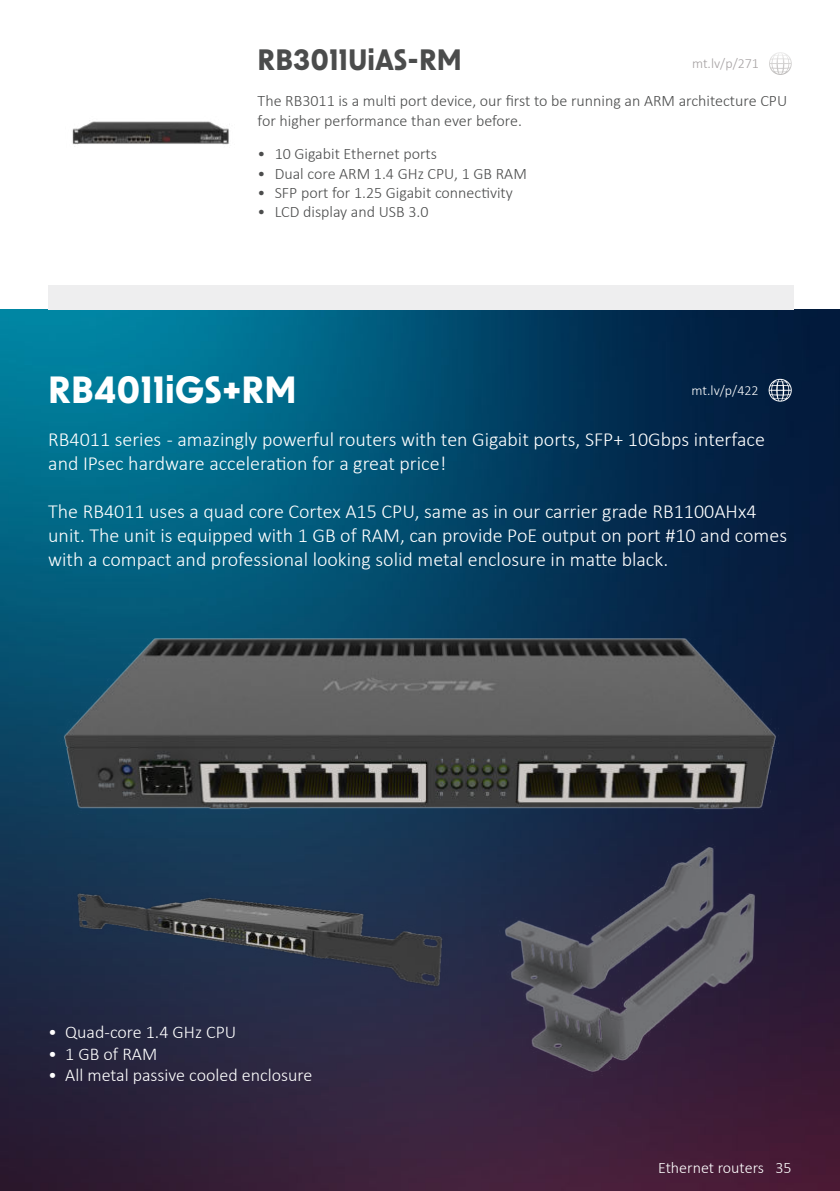
<style>
.page{position:relative;width:840px;height:1191px;background:#fff}
.page>*{position:absolute;margin:0;border:0;box-sizing:border-box;transform-origin:0 0}
.t1{font:700 36px "New Order";color:#fff}
.t2{font:700 28px "New Order";color:#4b4c4c}
.t3{font:300 20px/24px "Calibri";color:#fff}
.t4{font:300 18px "Calibri";color:#fff}
.t5{font:300 16px/19.2px "Calibri";color:#4b4c4c}
.t6{font:300 16px "Calibri";color:#fff}
.t7{font:300 14px "Calibri";color:#fff}
.t8{font:300 14px "Calibri";color:#a5a1a2}
</style>
<div class="page">
<img style="left:0;top:310px;width:839px;height:881px">
<img style="left:10px;top:608px;width:819px;height:354px">
<img style="left:22px;top:779px;width:471px;height:293px">
<img style="left:450px;top:820px;width:358px;height:294px">
<svg style="left:768px;top:379px;width:23px;height:22px"></svg>
<img style="left:72px;top:121px;width:157px;height:24px">
<svg style="left:769px;top:52px;width:22px;height:23px"></svg>
<div style="left:48px;top:285px;width:745px;height:25px;background:#eeeeef"></div>
<h2 class="t2" style="left:257px;top:48px;width:206px">RB3011UiAS-RM</h2>
<p class="t8" style="left:691px;top:58px;width:68px">mt.lv/p/271</p>
<p class="t5" style="left:257px;top:91px;width:531px">The RB3011 is a multi port device, our first to be running an ARM architecture CPU for higher performance than ever before.</p>
<p class="t5" style="left:257px;top:146px;width:181px">• 10 Gigabit Ethernet ports</p>
<p class="t5" style="left:257px;top:165px;width:270px">• Dual core ARM 1.4 GHz CPU, 1 GB RAM</p>
<p class="t5" style="left:257px;top:184px;width:257px">• SFP port for 1.25 Gigabit connectivity</p>
<p class="t5" style="left:257px;top:203px;width:172px">• LCD display and USB 3.0</p>
<h1 class="t1" style="left:48px;top:375px;width:250px">RB4011iGS+RM</h1>
<p class="t7" style="left:691px;top:385px;width:68px">mt.lv/p/422</p>
<p class="t3" style="left:48px;top:427px;width:717px">RB4011 series - amazingly powerful routers with ten Gigabit ports, SFP+ 10Gbps interface and IPsec hardware acceleration for a great price!</p>
<p class="t3" style="left:48px;top:499px;width:740px">The RB4011 uses a quad core Cortex A15 CPU, same as in our carrier grade RB1100AHx4 unit. The unit is equipped with 1 GB of RAM, can provide PoE output on port #10 and comes with a compact and professional looking solid metal enclosure in matte black.</p>
<p class="t4" style="left:48px;top:1025px;width:189px">• Quad-core 1.4 GHz CPU</p>
<p class="t4" style="left:48px;top:1046px;width:110px">• 1 GB of RAM</p>
<p class="t4" style="left:48px;top:1068px;width:265px">• All metal passive cooled enclosure</p>
<p class="t6" style="left:657px;top:1161px;width:107px">Ethernet routers</p>
<p class="t6" style="left:775px;top:1161px;width:18px">35</p>
</div>
